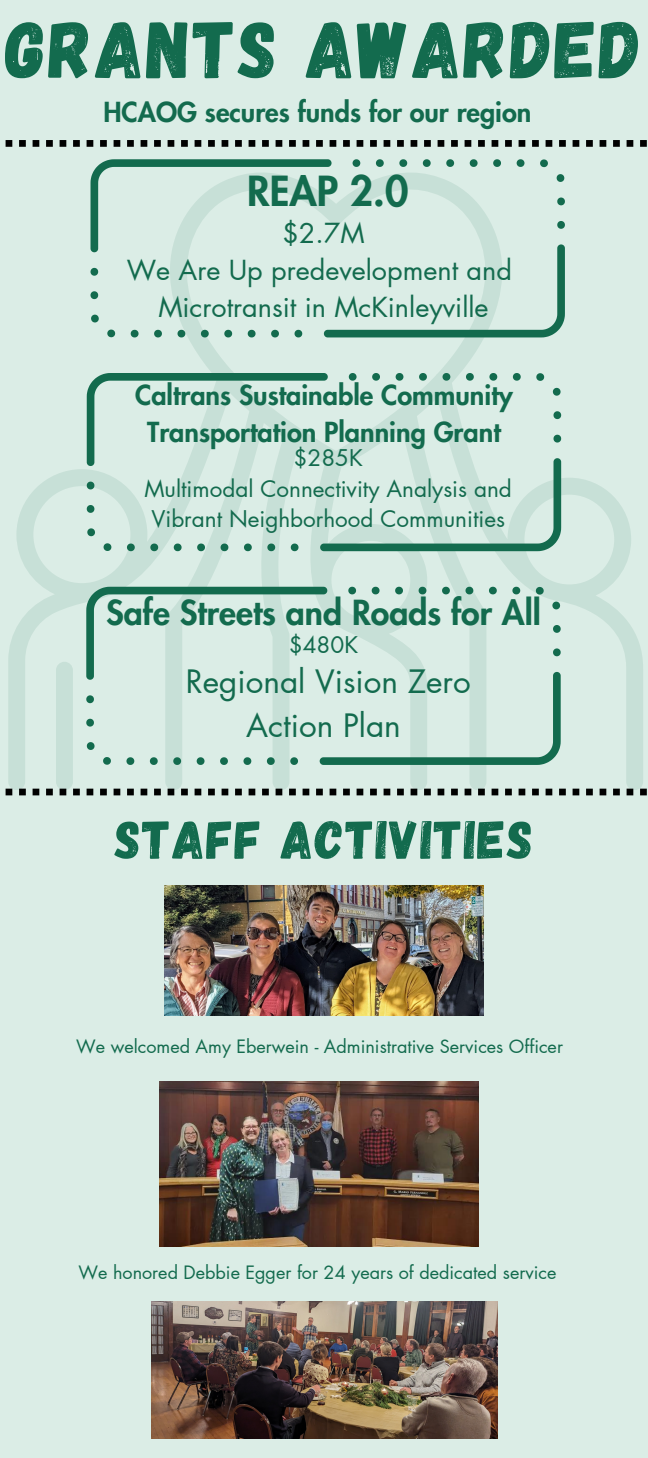
<style>
.page{position:relative;width:648px;height:1458px;background:#dbede6}
.page>*{position:absolute;margin:0;border:0;box-sizing:border-box;transform-origin:0 0}
.t1{font:81px "Gagalin";letter-spacing:.03em;color:#136b4e}
.t2{font:54px "Gagalin";letter-spacing:.03em;color:#136b4e}
.t3{font:800 40.5px "Futura LT Pro";color:#136b4e}
.t4{font:800 33.75px "Futura LT Pro";color:#136b4e}
.t5{font:31.5px/43.9px "Futura LT Pro";color:#136b4e;text-align:center}
.t6{font:800 27px/37.1px "Futura LT Pro";color:#136b4e;text-align:center}
.t7{font:27px "Futura LT Pro";color:#136b4e}
.t8{font:22.5px "Futura LT Pro";color:#136b4e}
.t9{font:18px "Futura LT Pro";color:#136b4e}
</style>
<div class="page">
<svg style="left:8px;top:178px;width:635px;height:611px"></svg>
<div style="left:56px;top:662px;width:17px;height:128px;background:#c7e0d7;border-radius:8px"></div>
<svg style="left:91px;top:159px;width:474px;height:178px"></svg>
<svg style="left:87px;top:373px;width:474px;height:178px"></svg>
<svg style="left:86px;top:587px;width:475px;height:178px"></svg>
<svg style="left:6px;top:140px;width:641px;height:7px"></svg>
<svg style="left:6px;top:789px;width:641px;height:6px"></svg>
<img style="left:164px;top:885px;width:319px;height:130px">
<img style="left:160px;top:1081px;width:319px;height:166px">
<img style="left:151px;top:1302px;width:346px;height:136px">
<p class="t1" style="left:6px;top:-3px;width:637px">GRANTS AWARDED</p>
<p class="t6" style="left:103px;top:95px;width:430px">HCAOG secures funds for our region</p>
<p class="t3" style="left:247px;top:172px;width:163px">REAP 2.0</p>
<p class="t7" style="left:282px;top:221px;width:84px">$2.7M</p>
<p class="t7" style="left:127px;top:258px;width:387px">We Are Up predevelopment and</p>
<p class="t7" style="left:158px;top:295px;width:332px">Microtransit in McKinleyville</p>
<p class="t6" style="left:135px;top:377px;width:379px">Caltrans Sustainable Community<br>Transportation Planning Grant</p>
<p class="t8" style="left:294px;top:448px;width:71px">$285K</p>
<p class="t8" style="left:144px;top:478px;width:369px">Multimodal Connectivity Analysis and</p>
<p class="t8" style="left:151px;top:509px;width:355px">Vibrant Neighborhood Communities</p>
<p class="t4" style="left:106px;top:597px;width:436px">Safe Streets and Roads for All</p>
<p class="t8" style="left:289px;top:634px;width:71px">$480K</p>
<p class="t5" style="left:186px;top:661px;width:286px">Regional Vision Zero<br>Action Plan</p>
<p class="t2" style="left:115px;top:805px;width:420px">STAFF ACTIVITIES</p>
<p class="t9" style="left:76px;top:1038px;width:488px">We welcomed Amy Eberwein - Administrative Services Officer</p>
<p class="t9" style="left:78px;top:1264px;width:479px">We honored Debbie Egger for 24 years of dedicated service</p>
</div>
